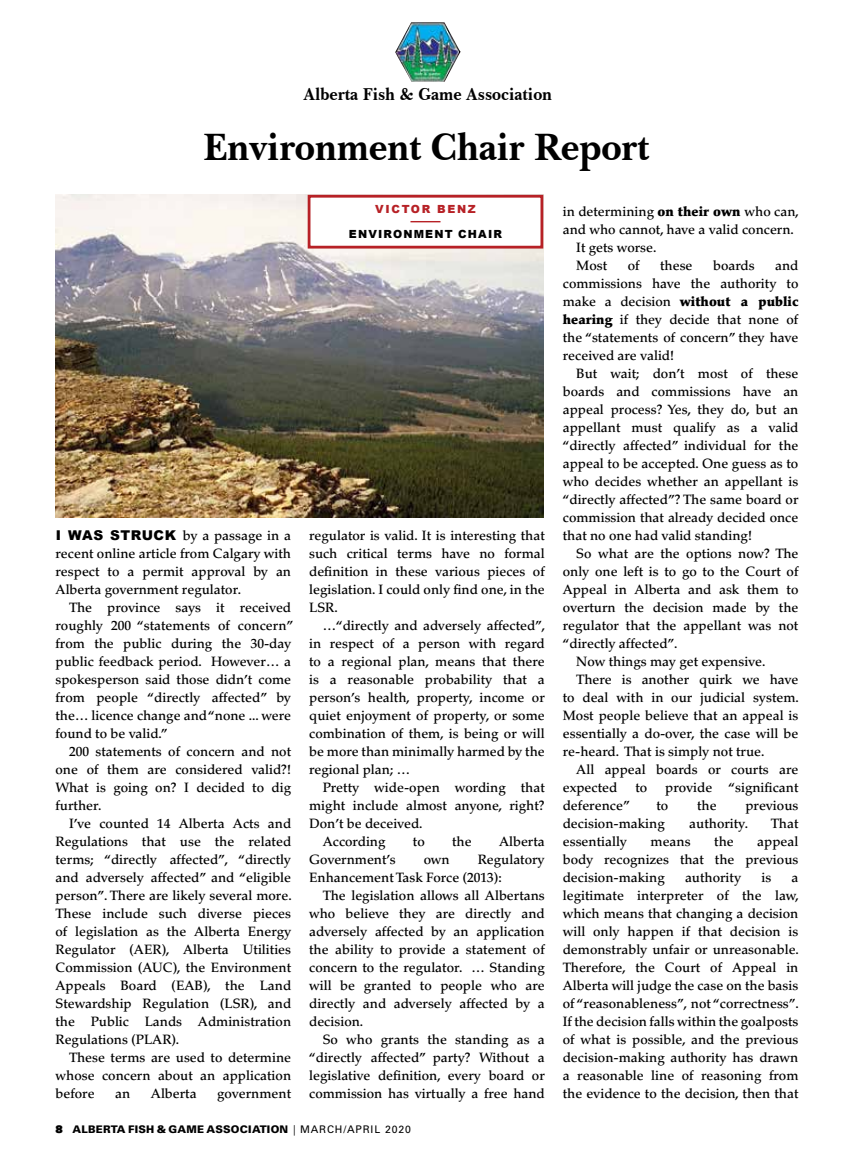
<style>
.page{position:relative;width:851px;height:1161px;background:#fff}
.page>*{position:absolute;margin:0;border:0;box-sizing:border-box;transform-origin:0 0}
.t1{font:700 39px "Baskerville BT";letter-spacing:-.01em;color:#000;scale:.95 1}
.t2{font:700 17.55px "Baskerville BT";color:#000;scale:.93 1}
.t3{font:500 13.5px/18px "Palatino LT Std";color:#000;text-align:justify}
.t4{font:900 11.25px "Arial";letter-spacing:.105em;color:#000}
.t5{font:900 11.25px "Arial";letter-spacing:.155em;color:#b72126}
.t6{font:900 10.5px "Univers LT Std";letter-spacing:.02em;color:#000}
.s1{font-family:"Arial";font-weight:900}
.s2{font-family:"Univers LT Std X Black";font-weight:400}
.s3{font-weight:400;font-stretch:condensed}
.s4{font-weight:400}
.s5{font-weight:900}
</style>
<div class="page">
<img style="left:395px;top:23px;width:16px;height:48px">
<img style="left:56px;top:195px;width:487px;height:323px">
<div style="left:307px;top:195px;width:236px;height:54px;background:#fff;border:3px solid #b72126"></div>
<hr style="left:410px;top:221px;width:30px;height:1px;background:#b72126">
<p class="t2" style="left:303px;top:82px;width:269px">Alberta Fish &amp; Game Association</p>
<h1 class="t1" style="left:203px;top:120px;width:471px">Environment Chair Report</h1>
<p class="t5" style="left:375px;top:201px;width:102px">VICTOR BENZ</p>
<p class="t4" style="left:349px;top:226px;width:154px">ENVIRONMENT CHAIR</p>
<p class="t3" style="left:56px;top:527px;width:237px"><span class="s1">I WAS STRUCK</span> by a passage in a recent online article from Calgary with respect to a permit approval by an Alberta government regulator.</p>
<p class="t3" style="left:56px;top:599px;width:239px;text-align:left;text-indent:13px">The province says it received roughly 200 “statements of concern” from the public during the 30-day public feedback period. However… a spokesperson said those didn’t come from people “directly affected” by the… licence change and “none ... were found to be valid.”</p>
<p class="t3" style="left:56px;top:743px;width:237px;text-indent:13px">200 statements of concern and not one of them are considered valid?!<br>What is going on? I decided to dig further.</p>
<p class="t3" style="left:56px;top:815px;width:238px;text-indent:13px">I’ve counted 14 Alberta Acts and Regulations that use the related terms; “directly affected”, “directly and adversely affected” and “eligible person”. There are likely several more.<br>These include such diverse pieces of legislation as the Alberta Energy Regulator (AER), Alberta Utilities Commission (AUC), the Environment Appeals Board (EAB), the Land Stewardship Regulation (LSR), and the Public Lands Administration Regulations (PLAR).</p>
<p class="t3" style="left:56px;top:1049px;width:237px;text-indent:13px">These terms are used to determine whose concern about an application before</p>
<p class="t3" style="left:115px;top:1085px;width:17px">an</p>
<p class="t3" style="left:151px;top:1085px;width:47px">Alberta</p>
<p class="t3" style="left:217px;top:1085px;width:75px">government</p>
<p class="t3" style="left:309px;top:527px;width:237px">regulator is valid. It is interesting that such critical terms have no formal definition in these various pieces of legislation. I could only find one, in the LSR.</p>
<p class="t3" style="left:309px;top:616px;width:237px;text-indent:13px">…“directly and adversely affected”, in respect of a person with regard to a regional plan, means that there is a reasonable probability that a person’s health, property, income or quiet enjoyment of property, or some combination of them, is being or will be more than minimally harmed by the regional plan; …</p>
<p class="t3" style="left:322px;top:778px;width:223px">Pretty wide-open wording that</p>
<p class="t3" style="left:309px;top:796px;width:237px">might include almost anyone, right?</p>
<p class="t3" style="left:309px;top:814px;width:115px">Don’t be deceived.</p>
<p class="t3" style="left:322px;top:832px;width:64px">According</p>
<p class="t3" style="left:413px;top:832px;width:13px">to</p>
<p class="t3" style="left:452px;top:832px;width:21px">the</p>
<p class="t3" style="left:499px;top:832px;width:47px">Alberta</p>
<p class="t3" style="left:309px;top:850px;width:88px">Government’s</p>
<p class="t3" style="left:423px;top:850px;width:28px">own</p>
<p class="t3" style="left:309px;top:850px;width:237px;text-indent:168px">Regulatory<br>Enhancement Task Force (2013):</p>
<p class="t3" style="left:309px;top:886px;width:237px;text-indent:13px">The legislation allows all Albertans who believe they are directly and adversely affected by an application the ability to provide a statement of concern to the regulator. … Standing will be granted to people who are directly and adversely affected by a decision.</p>
<p class="t3" style="left:309px;top:1030px;width:237px;text-indent:13px">So who grants the standing as a “directly affected” party? Without a legislative definition, every board or commission has virtually a free hand</p>
<p class="t6" style="left:56px;top:1122px;width:357px"><span class="s2">8</span> ALBERTA FISH &amp; GAME ASSOCIATION <span class="s3">|</span> <span class="s4">MARCH/APRIL 2020</span></p>
<p class="t3" style="left:562px;top:202px;width:237px">in determining <span class="s5">on their own</span> who can,</p>
<p class="t3" style="left:562px;top:220px;width:232px">and who cannot, have a valid concern.</p>
<p class="t3" style="left:576px;top:238px;width:82px">It gets worse.</p>
<p class="t3" style="left:576px;top:256px;width:32px">Most</p>
<p class="t3" style="left:627px;top:256px;width:13px">of</p>
<p class="t3" style="left:660px;top:256px;width:34px">these</p>
<p class="t3" style="left:713px;top:256px;width:43px">boards</p>
<p class="t3" style="left:562px;top:256px;width:237px;text-indent:212px">and commissions have the authority to make a decision <span class="s5">without a public hearing</span> if they decide that none of the “statements of concern” they have received are valid!</p>
<p class="t3" style="left:562px;top:364px;width:237px;text-indent:13px">But wait; don’t most of these boards and commissions have an appeal process? Yes, they do, but an appellant must qualify as a valid “directly affected” individual for the appeal to be accepted. One guess as to who decides whether an appellant is “directly affected”? The same board or commission that already decided once that no one had valid standing!</p>
<p class="t3" style="left:576px;top:544px;width:224px">So what are the options now? The</p>
<p class="t3" style="left:562px;top:562px;width:237px">only one left is to go to the Court of</p>
<p class="t3" style="left:562px;top:580px;width:237px">Appeal in Alberta and ask them to</p>
<p class="t3" style="left:562px;top:598px;width:237px">overturn the decision made by the</p>
<p class="t3" style="left:562px;top:616px;width:237px">regulator that the appellant was not</p>
<p class="t3" style="left:562px;top:634px;width:116px">“directly affected”.</p>
<p class="t3" style="left:576px;top:652px;width:191px">Now things may get expensive.</p>
<p class="t3" style="left:576px;top:670px;width:223px">There is another quirk we have</p>
<p class="t3" style="left:562px;top:688px;width:237px">to deal with in our judicial system.</p>
<p class="t3" style="left:562px;top:706px;width:237px">Most people believe that an appeal is</p>
<p class="t3" style="left:562px;top:724px;width:237px">essentially a do-over, the case will be</p>
<p class="t3" style="left:562px;top:742px;width:203px">re-heard. That is simply not true.</p>
<p class="t3" style="left:576px;top:760px;width:223px">All appeal boards or courts are</p>
<p class="t3" style="left:562px;top:778px;width:56px">expected</p>
<p class="t3" style="left:635px;top:778px;width:13px">to</p>
<p class="t3" style="left:665px;top:778px;width:135px">provide “significant</p>
<p class="t3" style="left:562px;top:796px;width:68px">deference”</p>
<p class="t3" style="left:656px;top:796px;width:13px">to</p>
<p class="t3" style="left:697px;top:796px;width:21px">the</p>
<p class="t3" style="left:745px;top:796px;width:54px">previous</p>
<p class="t3" style="left:562px;top:814px;width:103px">decision-making</p>
<p class="t3" style="left:689px;top:814px;width:60px">authority.</p>
<p class="t3" style="left:770px;top:814px;width:29px">That</p>
<p class="t3" style="left:562px;top:832px;width:66px">essentially</p>
<p class="t3" style="left:650px;top:832px;width:42px">means</p>
<p class="t3" style="left:714px;top:832px;width:21px">the</p>
<p class="t3" style="left:562px;top:832px;width:237px;text-indent:194px">appeal body recognizes that the previous decision-making</p>
<p class="t3" style="left:685px;top:868px;width:58px">authority</p>
<p class="t3" style="left:761px;top:868px;width:11px">is</p>
<p class="t3" style="left:562px;top:868px;width:238px;text-indent:229px">a legitimate interpreter of the law, which means that changing a decision will only happen if that decision is demonstrably unfair or unreasonable.<br>Therefore, the Court of Appeal in Alberta will judge the case on the basis of “reasonableness”, not “correctness”.<br>If the decision falls within the goalposts of what is possible, and the previous decision-making authority has drawn a reasonable line of reasoning from the evidence to the decision, then that</p>
</div>
